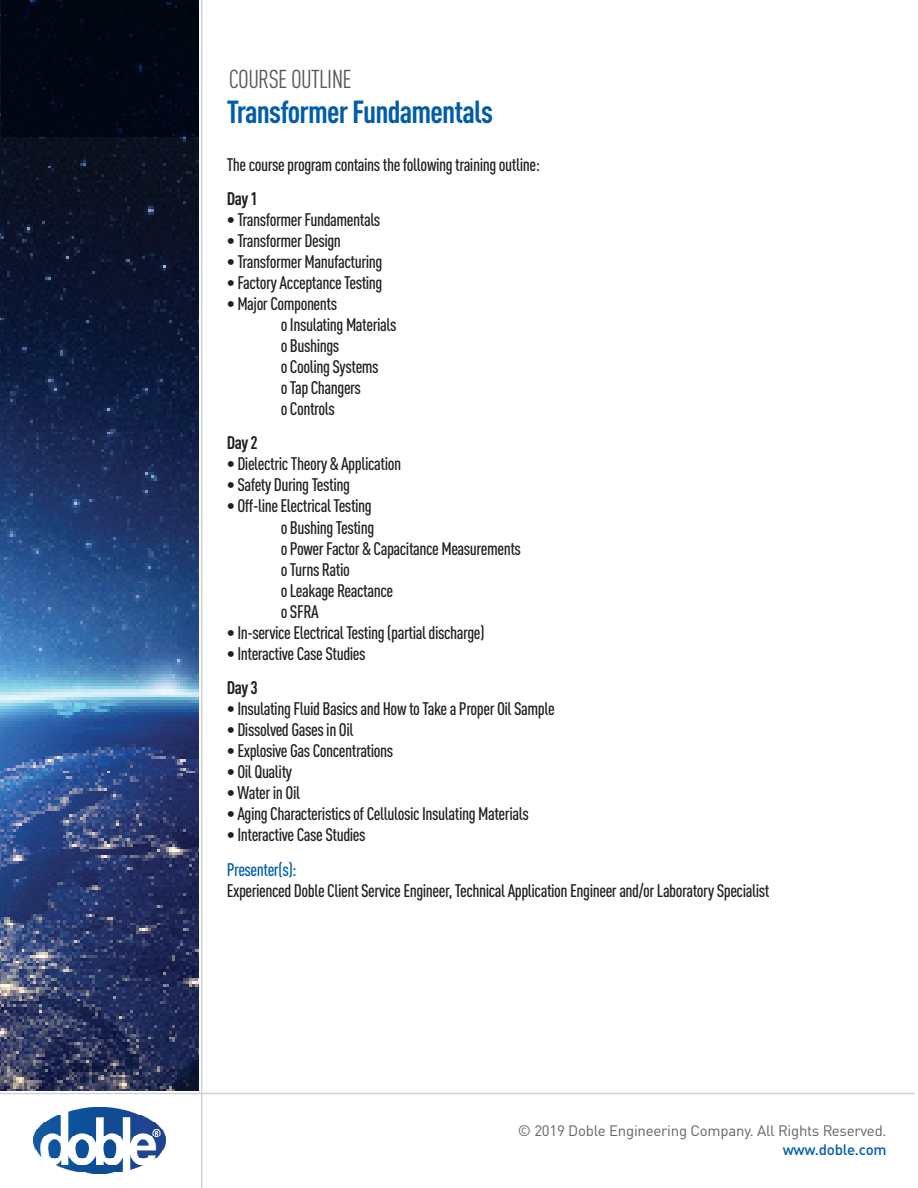
<style>
.page{position:relative;width:918px;height:1188px;background:#fff}
.page>*{position:absolute;margin:0;border:0;box-sizing:border-box;transform-origin:0 0}
.t1{font:700 condensed 31.5px "DIN Pro";letter-spacing:-.025em;color:#015dab}
.t2{font:condensed 25.5px "DIN Pro";letter-spacing:-.025em;color:#57585a}
.t3{font:500 condensed 18px/21px "DIN Pro";letter-spacing:-.025em;color:#231f20}
.t4{font:500 condensed 18px "DIN Pro";letter-spacing:-.025em;color:#015dab}
.t5{font:700 condensed 18px "DIN Pro";letter-spacing:-.03em;color:#231f20}
.t6{font:15px "DIN Pro";letter-spacing:-.015em;color:#636366}
.t7{font:500 15px "DIN Pro";letter-spacing:-.015em;color:#015dab}
</style>
<div class="page">
<img style="left:34px;top:1108px;width:131px;height:65px">
<hr style="left:201px;top:0;width:1px;height:1188px;background:#d1d2d4">
<img style="left:0;top:0;width:199px;height:1091px">
<div style="left:1px;top:0;width:198px;height:136px;background:#010714"></div>
<hr style="left:0;top:1093px;width:915px;height:1px;background:#d1d2d4">
<h2 class="t2" style="left:229px;top:60px;width:125px">COURSE OUTLINE</h2>
<h1 class="t1" style="left:227px;top:88px;width:268px">Transformer Fundamentals</h1>
<p class="t3" style="left:227px;top:152px;width:315px">The course program contains the following training outline:</p>
<p class="t5" style="left:227px;top:185px;width:33px">Day 1</p>
<p class="t3" style="left:227px;top:208px;width:155px">• Transformer Fundamentals</p>
<p class="t3" style="left:227px;top:229px;width:116px">• Transformer Design</p>
<p class="t3" style="left:227px;top:250px;width:157px">• Transformer Manufacturing</p>
<p class="t3" style="left:227px;top:271px;width:157px">• Factory Acceptance Testing</p>
<p class="t3" style="left:281px;top:292px;width:117px;text-indent:-54px">• Major Components<br>o Insulating Materials o Bushings<br>o Cooling Systems<br>o Tap Changers<br>o Controls</p>
<p class="t5" style="left:227px;top:429px;width:33px">Day 2</p>
<p class="t3" style="left:227px;top:452px;width:176px">• Dielectric Theory &amp; Application</p>
<p class="t3" style="left:227px;top:473px;width:125px">• Safety During Testing</p>
<p class="t3" style="left:281px;top:494px;width:242px;text-indent:-54px">• Off-line Electrical Testing<br>o Bushing Testing<br>o Power Factor &amp; Capacitance Measurements o Turns Ratio<br>o Leakage Reactance<br>o SFRA</p>
<p class="t3" style="left:227px;top:620px;width:259px">• In-service Electrical Testing (partial discharge)</p>
<p class="t3" style="left:227px;top:641px;width:140px">• Interactive Case Studies</p>
<p class="t5" style="left:227px;top:674px;width:33px">Day 3</p>
<p class="t3" style="left:227px;top:697px;width:330px">• Insulating Fluid Basics and How to Take a Proper Oil Sample</p>
<p class="t3" style="left:227px;top:718px;width:128px">• Dissolved Gases in Oil</p>
<p class="t3" style="left:227px;top:739px;width:168px">• Explosive Gas Concentrations</p>
<p class="t3" style="left:227px;top:760px;width:67px">• Oil Quality</p>
<p class="t3" style="left:227px;top:781px;width:75px">• Water in Oil</p>
<p class="t3" style="left:227px;top:802px;width:304px">• Aging Characteristics of Cellulosic Insulating Materials</p>
<p class="t3" style="left:227px;top:823px;width:140px">• Interactive Case Studies</p>
<p class="t4" style="left:227px;top:856px;width:71px">Presenter(s):</p>
<p class="t3" style="left:227px;top:878px;width:544px">Experienced Doble Client Service Engineer, Technical Application Engineer and/or Laboratory Specialist</p>
<p class="t6" style="left:518px;top:1119px;width:370px">© 2019 Doble Engineering Company. All Rights Reserved.</p>
<p class="t7" style="left:783px;top:1138px;width:105px">www.doble.com</p>
</div>
